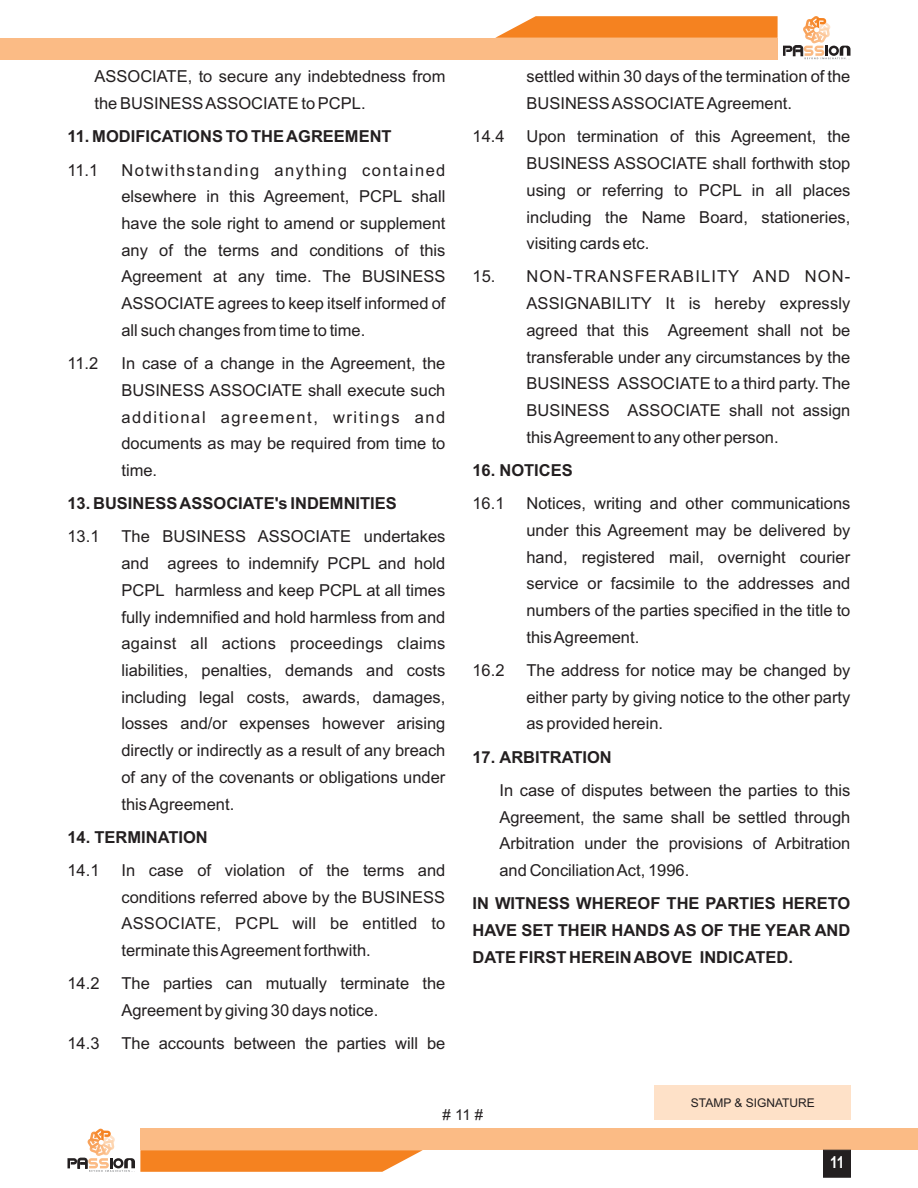
<style>
.page{position:relative;width:918px;height:1188px;background:#fff}
.page>*{position:absolute;margin:0;border:0;box-sizing:border-box;transform-origin:0 0}
.t1{font:16.5px/26.7px "Arial";color:#231f20;text-align:justify}
.t2{font:700 16.5px/26.7px "Arial";color:#231f20;text-align:justify}
.t3{font:700 16.5px "Arial Narrow";color:#fff}
.t4{font:15px "Arial";color:#231f20}
.t5{font:12px "Arial";color:#231f20}
</style>
<div class="page">
<div style="left:0;top:38px;width:778px;height:21px;background:#fbbb85"></div>
<svg style="left:495px;top:16px;width:355px;height:43px"></svg>
<div style="left:140px;top:1129px;width:778px;height:21px;background:#fbbb85"></div>
<svg style="left:67px;top:1129px;width:356px;height:43px"></svg>
<svg style="left:823px;top:1150px;width:28px;height:28px"></svg>
<div style="left:654px;top:1086px;width:197px;height:34px;background:#fee1c8"></div>
<p class="t1" style="left:94px;top:65px;width:352px">ASSOCIATE, to secure any indebtedness from the BUSINESS ASSOCIATE to PCPL.</p>
<p class="t2" style="left:67px;top:125px;width:326px">11. MODIFICATIONS TO THE AGREEMENT</p>
<p class="t1" style="left:67px;top:158px;width:32px">11.1</p>
<p class="t1" style="left:121px;top:158px;width:326px">Notwithstanding anything contained elsewhere in this Agreement, PCPL shall have the sole right to amend or supplement any of the terms and conditions of this Agreement at any time. The BUSINESS ASSOCIATE agrees to keep itself informed of all such changes from time to time.</p>
<p class="t1" style="left:67px;top:351px;width:32px">11.2</p>
<p class="t1" style="left:121px;top:351px;width:326px">In case of a change in the Agreement, the BUSINESS ASSOCIATE shall execute such additional agreement, writings and documents as may be required from time to time.</p>
<p class="t2" style="left:67px;top:492px;width:331px">13. BUSINESS ASSOCIATE's INDEMNITIES</p>
<p class="t1" style="left:67px;top:525px;width:34px">13.1</p>
<p class="t1" style="left:121px;top:525px;width:326px">The BUSINESS ASSOCIATE undertakes and agrees to indemnify PCPL and hold PCPL harmless and keep PCPL at all times fully indemnified and hold harmless from and against all actions proceedings claims liabilities, penalties, demands and costs including legal costs, awards, damages, losses and/or expenses however arising directly or indirectly as a result of any breach of any of the covenants or obligations under this Agreement.</p>
<p class="t2" style="left:67px;top:825px;width:142px">14. TERMINATION</p>
<p class="t1" style="left:67px;top:858px;width:34px">14.1</p>
<p class="t1" style="left:121px;top:858px;width:325px">In case of violation of the terms and conditions referred above by the BUSINESS ASSOCIATE, PCPL will be entitled to terminate this Agreement forthwith.</p>
<p class="t1" style="left:67px;top:972px;width:34px">14.2</p>
<p class="t1" style="left:121px;top:972px;width:325px">The parties can mutually terminate the<br>Agreement by giving 30 days notice.</p>
<p class="t1" style="left:67px;top:1032px;width:34px">14.3</p>
<p class="t1" style="left:121px;top:1032px;width:325px">The accounts between the parties will be</p>
<p class="t1" style="left:526px;top:65px;width:325px">settled within 30 days of the termination of the<br>BUSINESS ASSOCIATE Agreement.</p>
<p class="t1" style="left:472px;top:125px;width:34px">14.4</p>
<p class="t1" style="left:526px;top:125px;width:325px">Upon termination of this Agreement, the BUSINESS ASSOCIATE shall forthwith stop using or referring to PCPL in all places including the Name Board, stationeries, visiting cards etc.</p>
<p class="t1" style="left:526px;top:265px;width:326px;text-indent:-54px">15. NON-TRANSFERABILITY AND NON-ASSIGNABILITY It is hereby expressly agreed that this Agreement shall not be transferable under any circumstances by the BUSINESS ASSOCIATE to a third party. The BUSINESS ASSOCIATE shall not assign this Agreement to any other person.</p>
<p class="t2" style="left:472px;top:458px;width:102px">16. NOTICES</p>
<p class="t1" style="left:472px;top:492px;width:34px">16.1</p>
<p class="t1" style="left:526px;top:492px;width:325px">Notices, writing and other communications under this Agreement may be delivered by hand, registered mail, overnight courier service or facsimile to the addresses and numbers of the parties specified in the title to this Agreement.</p>
<p class="t1" style="left:472px;top:658px;width:34px">16.2</p>
<p class="t1" style="left:526px;top:658px;width:325px">The address for notice may be changed by either party by giving notice to the other party as provided herein.</p>
<p class="t2" style="left:472px;top:745px;width:141px">17. ARBITRATION</p>
<p class="t1" style="left:499px;top:778px;width:352px">In case of disputes between the parties to this Agreement, the same shall be settled through Arbitration under the provisions of Arbitration and Conciliation Act, 1996.</p>
<p class="t2" style="left:472px;top:892px;width:380px">IN WITNESS WHEREOF THE PARTIES HERETO HAVE SET THEIR HANDS AS OF THE YEAR AND DATE FIRST HEREIN ABOVE INDICATED.</p>
<p class="t4" style="left:443px;top:1109px;width:42px"># 11 #</p>
<p class="t5" style="left:691px;top:1098px;width:126px">STAMP &amp; SIGNATURE</p>
<p class="t3" style="left:830px;top:1156px;width:16px">11</p>
</div>
